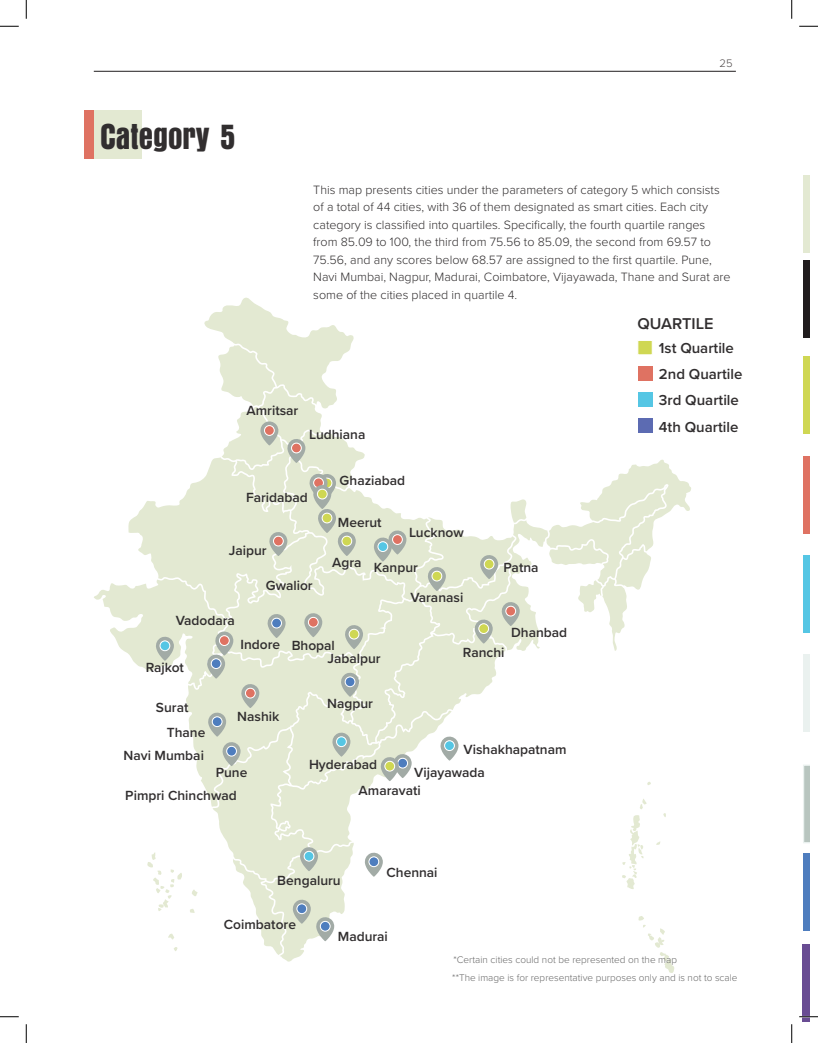
<style>
.page{position:relative;width:818px;height:1043px;background:#fff}
.page>*{position:absolute;margin:0;border:0;box-sizing:border-box;transform-origin:0 0}
.t1{font:37.5px "Anzeigen Gro";color:#312e2f}
.t2{font:600 16.25px "Proxima Nova";color:#312e2f}
.t3{font:600 15px/26.2px "Proxima Nova";color:#312e2f}
.t4{font:600 13.75px "Proxima Nova";color:#312e2f}
.t5{font:300 12.5px/17.5px "Proxima Nova";color:#312e2f}
.t6{font:300 11.25px "Proxima Nova";color:#4e4848}
.t7{font:300 10px/17.9px "Proxima Nova";color:#686868}
</style>
<div class="page">
<div style="left:802px;top:176px;width:7px;height:77px;background:#e3e9d2"></div>
<div style="left:802px;top:852px;width:7px;height:78px;background:#4e7dbe"></div>
<hr style="left:94px;top:71px;width:641px;height:1px;background:#211d1e">
<div style="left:802px;top:260px;width:7px;height:78px;background:#211d1e"></div>
<div style="left:802px;top:356px;width:7px;height:78px;background:#cfd753"></div>
<div style="left:802px;top:456px;width:7px;height:77px;background:#df7262"></div>
<div style="left:802px;top:555px;width:7px;height:77px;background:#55c6e4"></div>
<div style="left:802px;top:654px;width:7px;height:78px;background:#eaf1ef"></div>
<svg style="left:803px;top:765px;width:6px;height:78px"></svg>
<div style="left:802px;top:944px;width:7px;height:78px;background:#694c93"></div>
<div style="left:94px;top:111px;width:48px;height:48px;background:#e3e9d2"></div>
<div style="left:84px;top:111px;width:10px;height:48px;background:#df7262"></div>
<svg style="left:94px;top:297px;width:597px;height:676px"></svg>
<div style="left:385px;top:761px;width:9px;height:10px;background:#cfd753;border-radius:50%"></div>
<div style="left:384px;top:761px;width:11px;height:10px;border:1px solid #fff;border-radius:50%"></div>
<div style="left:637px;top:340px;width:15px;height:15px;background:#cfd753;border:1px solid #fff"></div>
<div style="left:637px;top:366px;width:15px;height:15px;background:#df7262"></div>
<div style="left:637px;top:392px;width:15px;height:15px;background:#55c6e4"></div>
<div style="left:637px;top:418px;width:15px;height:15px;background:#5c6bb2"></div>
<svg style="left:0;top:25px;width:19px;height:2px"></svg>
<svg style="left:799px;top:25px;width:19px;height:2px"></svg>
<svg style="left:0;top:1016px;width:19px;height:1px"></svg>
<svg style="left:799px;top:1015px;width:19px;height:2px"></svg>
<svg style="left:25px;top:0;width:2px;height:19px"></svg>
<svg style="left:25px;top:1024px;width:2px;height:18px"></svg>
<svg style="left:791px;top:0;width:1px;height:19px"></svg>
<svg style="left:791px;top:1024px;width:1px;height:18px"></svg>
<p class="t6" style="left:719px;top:54px;width:15px">25</p>
<h1 class="t1" style="left:100px;top:116px;width:137px">Category 5</h1>
<p class="t4" style="left:246px;top:400px;width:53px">Amritsar</p>
<p class="t5" style="left:313px;top:180px;width:419px">This map presents cities under the parameters of category 5 which consists of a total of 44 cities, with 36 of them designated as smart cities. Each city category is classified into quartiles. Specifically, the fourth quartile ranges from 85.09 to 100, the third from 75.56 to 85.09, the second from 69.57 to 75.56, and any scores below 68.57 are assigned to the first quartile. Pune, Navi Mumbai, Nagpur, Madurai, Coimbatore, Vijayawada, Thane and Surat are some of the cities placed in quartile 4.</p>
<h2 class="t2" style="left:637px;top:312px;width:77px">QUARTILE</h2>
<p class="t4" style="left:309px;top:424px;width:58px">Ludhiana</p>
<p class="t3" style="left:658px;top:334px;width:85px">1st Quartile<br>2nd Quartile<br>3rd Quartile<br>4th Quartile</p>
<p class="t4" style="left:246px;top:487px;width:63px">Faridabad</p>
<p class="t4" style="left:339px;top:470px;width:67px">Ghaziabad</p>
<p class="t4" style="left:229px;top:540px;width:39px">Jaipur</p>
<p class="t4" style="left:176px;top:610px;width:61px">Vadodara</p>
<p class="t4" style="left:266px;top:575px;width:48px">Gwalior</p>
<p class="t4" style="left:338px;top:511px;width:45px">Meerut</p>
<p class="t4" style="left:409px;top:522px;width:56px">Lucknow</p>
<p class="t4" style="left:374px;top:557px;width:46px">Kanpur</p>
<p class="t4" style="left:332px;top:552px;width:31px">Agra</p>
<p class="t4" style="left:410px;top:587px;width:54px">Varanasi</p>
<p class="t4" style="left:503px;top:557px;width:37px">Patna</p>
<p class="t4" style="left:511px;top:622px;width:58px">Dhanbad</p>
<p class="t4" style="left:146px;top:656px;width:40px">Rajkot</p>
<p class="t4" style="left:240px;top:634px;width:41px">Indore</p>
<p class="t4" style="left:156px;top:697px;width:34px">Surat</p>
<p class="t4" style="left:123px;top:744px;width:82px">Navi Mumbai</p>
<p class="t4" style="left:125px;top:785px;width:113px">Pimpri Chinchwad</p>
<p class="t4" style="left:237px;top:706px;width:44px">Nashik</p>
<p class="t4" style="left:167px;top:721px;width:40px">Thane</p>
<p class="t4" style="left:216px;top:762px;width:33px">Pune</p>
<p class="t4" style="left:292px;top:635px;width:45px">Bhopal</p>
<p class="t4" style="left:327px;top:648px;width:55px">Jabalpur</p>
<p class="t4" style="left:327px;top:693px;width:47px">Nagpur</p>
<p class="t4" style="left:309px;top:754px;width:69px">Hyderabad</p>
<p class="t4" style="left:463px;top:642px;width:43px">Ranchi</p>
<p class="t4" style="left:463px;top:739px;width:105px">Vishakhapatnam</p>
<p class="t4" style="left:414px;top:762px;width:72px">Vijayawada</p>
<p class="t4" style="left:358px;top:780px;width:64px">Amaravati</p>
<p class="t4" style="left:277px;top:870px;width:65px">Bengaluru</p>
<p class="t4" style="left:224px;top:914px;width:74px">Coimbatore</p>
<p class="t4" style="left:386px;top:861px;width:53px">Chennai</p>
<p class="t4" style="left:338px;top:926px;width:52px">Madurai</p>
<p class="t7" style="left:452px;top:950px;width:287px">*Certain cities could not be represented on the map<br>**The image is for representative purposes only and is not to scale</p>
</div>
